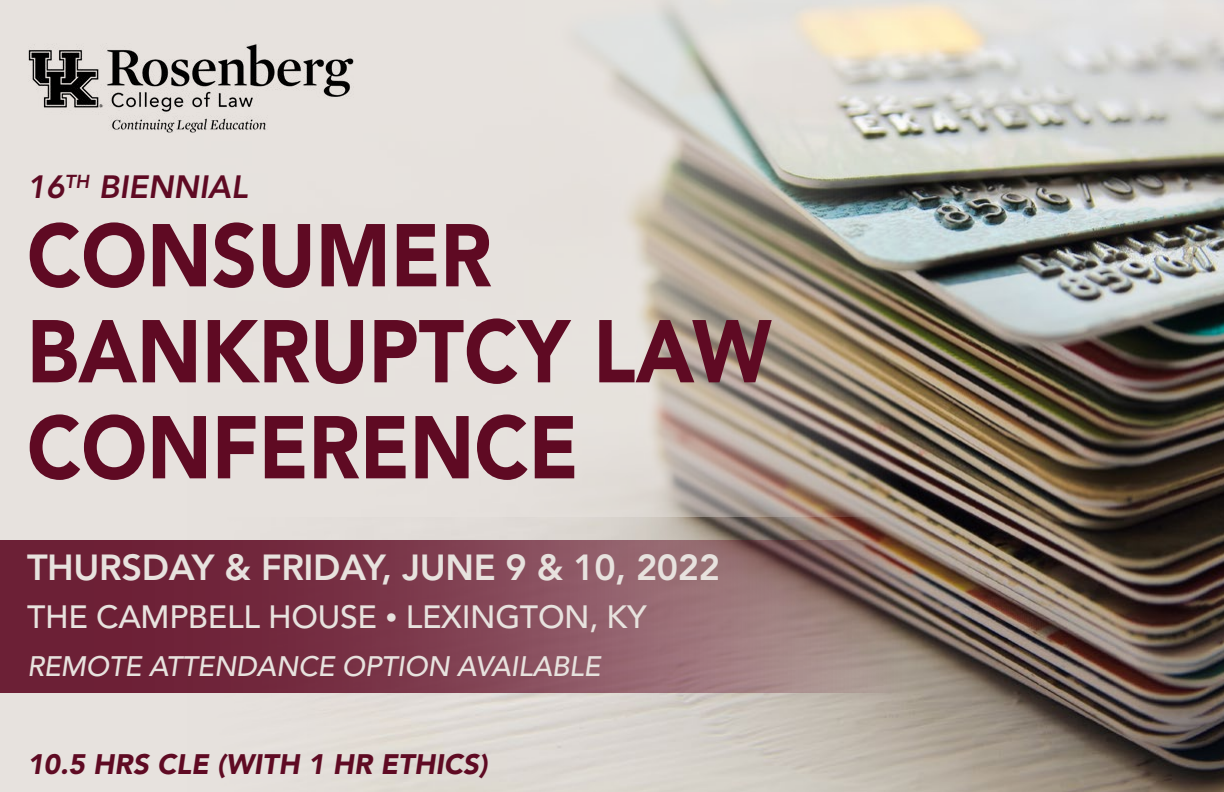
<style>
.page{position:relative;width:1224px;height:792px;background:#e7e2de}
.page>*{position:absolute;margin:0;border:0;box-sizing:border-box;transform-origin:0 0}
.t1{font:900 88px/96px "Avenir LT Std";color:#5f0a23;scale:.9 1}
.t2{font:800 36px "Avenir LT Std";letter-spacing:-.01em;color:#e7e2de}
.t3{font:500 32px "Avenir LT Std";letter-spacing:-.01em;color:#e7e2de}
.t4{font:italic 800 32px "Avenir LT Std";color:#5f0a23}
.t5{font:italic 500 28px "Avenir LT Std";letter-spacing:-.01em;color:#e7e2de}
.t6{font:italic 900 28px "Avenir LT Std";color:#5f0a23}
.s1{font-size:24px}
</style>
<div class="page">
<img style="left:323px;top:45px;width:901px;height:747px">
<img style="left:167px;top:2px;width:828px;height:514px">
<svg style="left:0;top:540px;width:995px;height:153px"></svg>
<img style="left:28px;top:43px;width:326px;height:89px">
<img style="left:1094px;top:37px;width:130px;height:418px">
<p class="t4" style="left:27px;top:168px;width:222px">16<sup>TH</sup> BIENNIAL</p>
<h1 class="t1" style="left:27px;top:207px;width:829px">CONSUMER<br>BANKRUPTCY LAW<br>CONFERENCE</h1>
<p class="t2" style="left:27px;top:547px;width:695px">THURSDAY &amp; FRIDAY, JUNE 9 &amp; 10, 2022</p>
<p class="t3" style="left:27px;top:599px;width:621px">THE CAMPBELL HOUSE <span class="s1">•</span> LEXINGTON, KY</p>
<p class="t5" style="left:27px;top:650px;width:575px">REMOTE ATTENDANCE OPTION AVAILABLE</p>
<p class="t6" style="left:27px;top:747px;width:462px">10.5 HRS CLE (WITH 1 HR ETHICS)</p>
</div>
